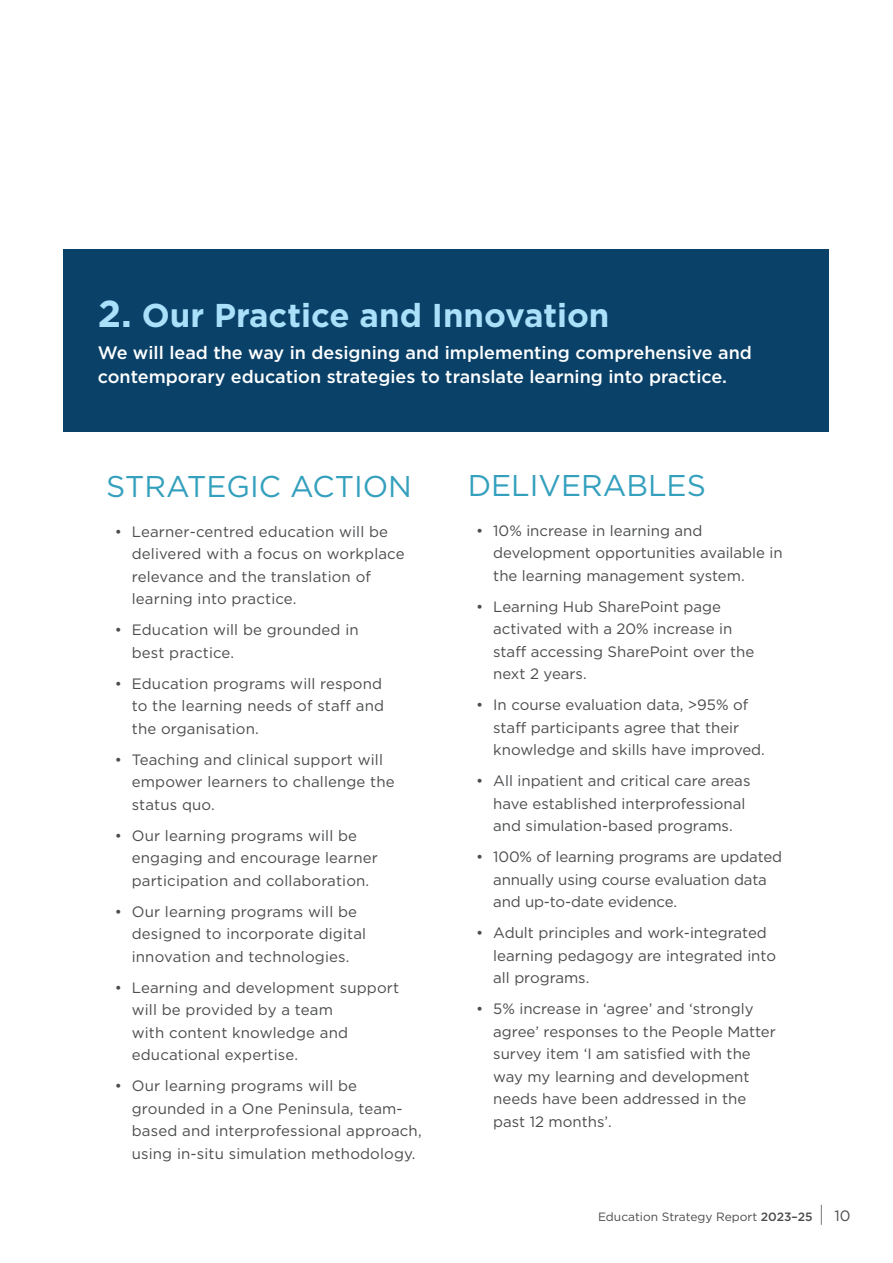
<style>
.page{position:relative;width:893px;height:1263px;background:#fff}
.page>*{position:absolute;margin:0;border:0;box-sizing:border-box;transform-origin:0 0}
.Sub-heading_dark{font:700 33px "Gotham";color:#aae0f9}
.Sub-heading_dark-2{font:30px "Gotham";color:#34a0bd}
.Sub-heading_dark-3{font:500 18px/24px "Gotham";color:#fff}
.t1{font:15px/22.5px "Gotham";color:#4b4c4d}
.t2{font:12px "Gotham";color:#4b4c4d}
.s1{font-size:37.5px}
.s2{font-weight:500}
.s3{font-size:21.6px}
.s4{font-size:15px}
</style>
<div class="page">
<div style="left:64px;top:249px;width:765px;height:183px;background:#094169"></div>
<p class="Sub-heading_dark" style="left:98px;top:293px;width:513px"><span class="s1">2.</span> Our Practice and Innovation</p>
<p class="Sub-heading_dark-3" style="left:98px;top:341px;width:656px">We will lead the way in designing and implementing comprehensive and contemporary education strategies to translate learning into practice.</p>
<p class="Sub-heading_dark-2" style="left:106px;top:467px;width:307px">STRATEGIC ACTION</p>
<p class="t1" style="left:132px;top:520px;width:274px;text-indent:-17px">• Learner-centred education will be delivered with a focus on workplace relevance and the translation of learning into practice.</p>
<p class="t1" style="left:132px;top:618px;width:228px;text-indent:-17px">• Education will be grounded in best practice.</p>
<p class="t1" style="left:132px;top:672px;width:254px;text-indent:-17px">• Education programs will respond to the learning needs of staff and the organisation.</p>
<p class="t1" style="left:132px;top:748px;width:264px;text-indent:-17px">• Teaching and clinical support will empower learners to challenge the status quo.</p>
<p class="t1" style="left:132px;top:824px;width:248px;text-indent:-17px">• Our learning programs will be engaging and encourage learner participation and collaboration.</p>
<p class="t1" style="left:132px;top:900px;width:236px;text-indent:-17px">• Our learning programs will be designed to incorporate digital innovation and technologies.</p>
<p class="t1" style="left:132px;top:976px;width:269px;text-indent:-17px">• Learning and development support will be provided by a team<br>with content knowledge and educational expertise.</p>
<p class="t1" style="left:132px;top:1074px;width:291px;text-indent:-17px">• Our learning programs will be grounded in a One Peninsula, team&shy;based and interprofessional approach, using in-situ simulation methodology.</p>
<p class="Sub-heading_dark-2" style="left:468px;top:466px;width:240px">DELIVERABLES</p>
<p class="t1" style="left:493px;top:519px;width:291px;text-indent:-17px">• 10% increase in learning and development opportunities available in the learning management system.</p>
<p class="t1" style="left:493px;top:595px;width:263px;text-indent:-17px">• Learning Hub SharePoint page activated with a 20% increase in staff accessing SharePoint over the next 2 years.</p>
<p class="t1" style="left:493px;top:693px;width:273px;text-indent:-17px">• In course evaluation data, &gt;95% of staff participants agree that their knowledge and skills have improved.</p>
<p class="t1" style="left:493px;top:769px;width:259px;text-indent:-17px">• All inpatient and critical care areas have established interprofessional and simulation-based programs.</p>
<p class="t1" style="left:493px;top:845px;width:290px;text-indent:-17px">• 100% of learning programs are updated annually using course evaluation data and up-to-date evidence.</p>
<p class="t1" style="left:493px;top:921px;width:284px;text-indent:-17px">• Adult principles and work-integrated learning pedagogy are integrated into all programs.</p>
<p class="t1" style="left:493px;top:997px;width:284px;text-indent:-17px">• 5% increase in ‘agree’ and ‘strongly agree’ responses to the People Matter survey item ‘I am satisfied with the way my learning and development needs have been addressed in the past 12 months’.</p>
<p class="t2" style="left:598px;top:1209px;width:254px">Education Strategy Report <span class="s2">2023–25</span> <span class="s3">|</span> <span class="s4">10</span></p>
</div>
